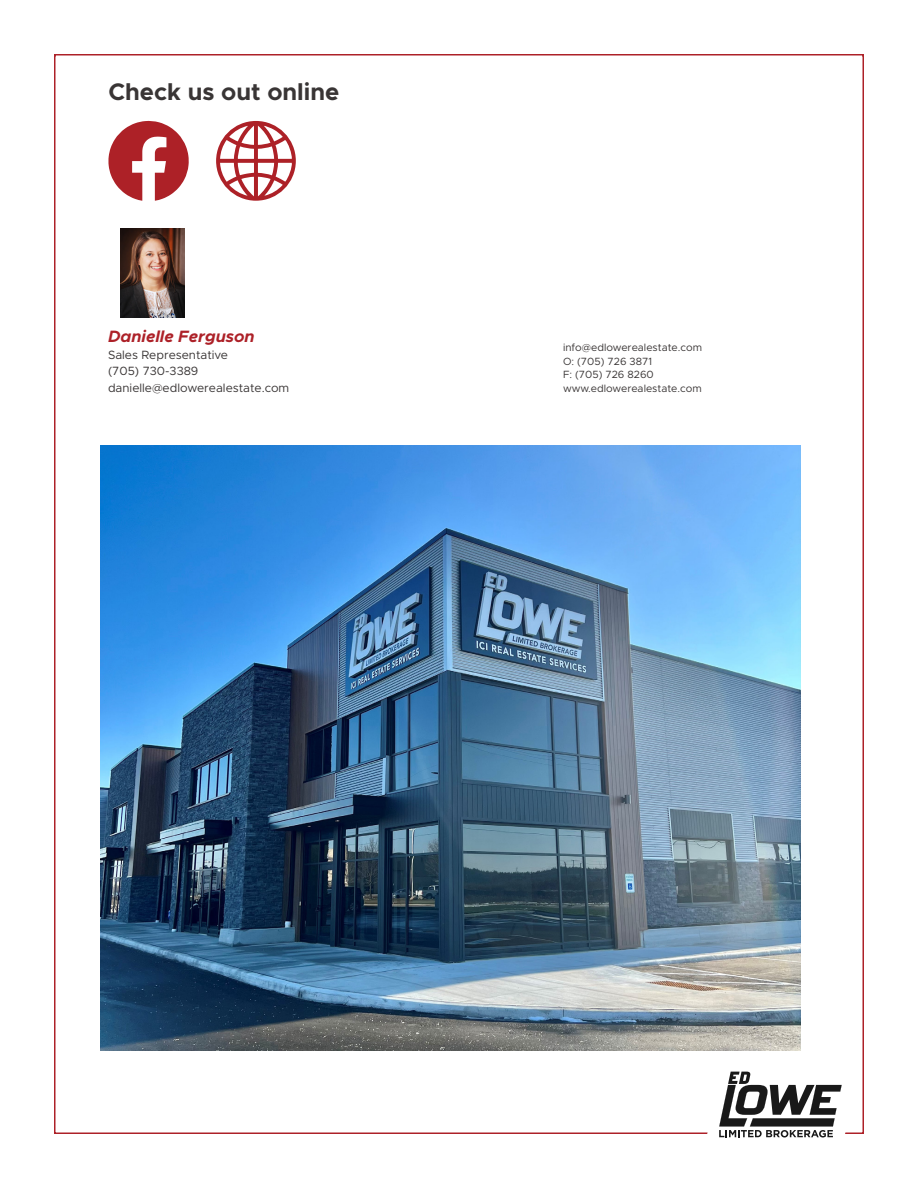
<style>
.page{position:relative;width:918px;height:1188px;background:#fff}
.page>*{position:absolute;margin:0;border:0;box-sizing:border-box;transform-origin:0 0}
.body{font:700 24px "Metropolis";color:#393535}
.t1{font:italic 700 16.5px "Metropolis";color:#ad2128}
.t2{font:12px/16.5px "Metropolis";color:#393535}
.t3{font:10.5px/13.5px "Metropolis";color:#393535}
</style>
<div class="page">
<svg style="left:108px;top:121px;width:81px;height:80px"></svg>
<svg style="left:216px;top:121px;width:80px;height:80px"></svg>
<img style="left:120px;top:229px;width:64px;height:89px">
<img style="left:100px;top:445px;width:700px;height:606px">
<svg style="left:705px;top:1071px;width:155px;height:67px"></svg>
<div style="left:54px;top:54px;width:810px;height:4px;border:2px solid #ad2128"></div>
<p class="body" style="left:108px;top:77px;width:232px">Check us out online</p>
<p class="t1" style="left:108px;top:326px;width:148px">Danielle Ferguson</p>
<p class="t2" style="left:108px;top:346px;width:183px">Sales Representative<br>(705) 730-3389 danielle@edlowerealestate.com</p>
<p class="t3" style="left:563px;top:341px;width:141px">info@edlowerealestate.com<br>O: (705) 726 3871<br>F: (705) 726 8260 www.edlowerealestate.com</p>
</div>
